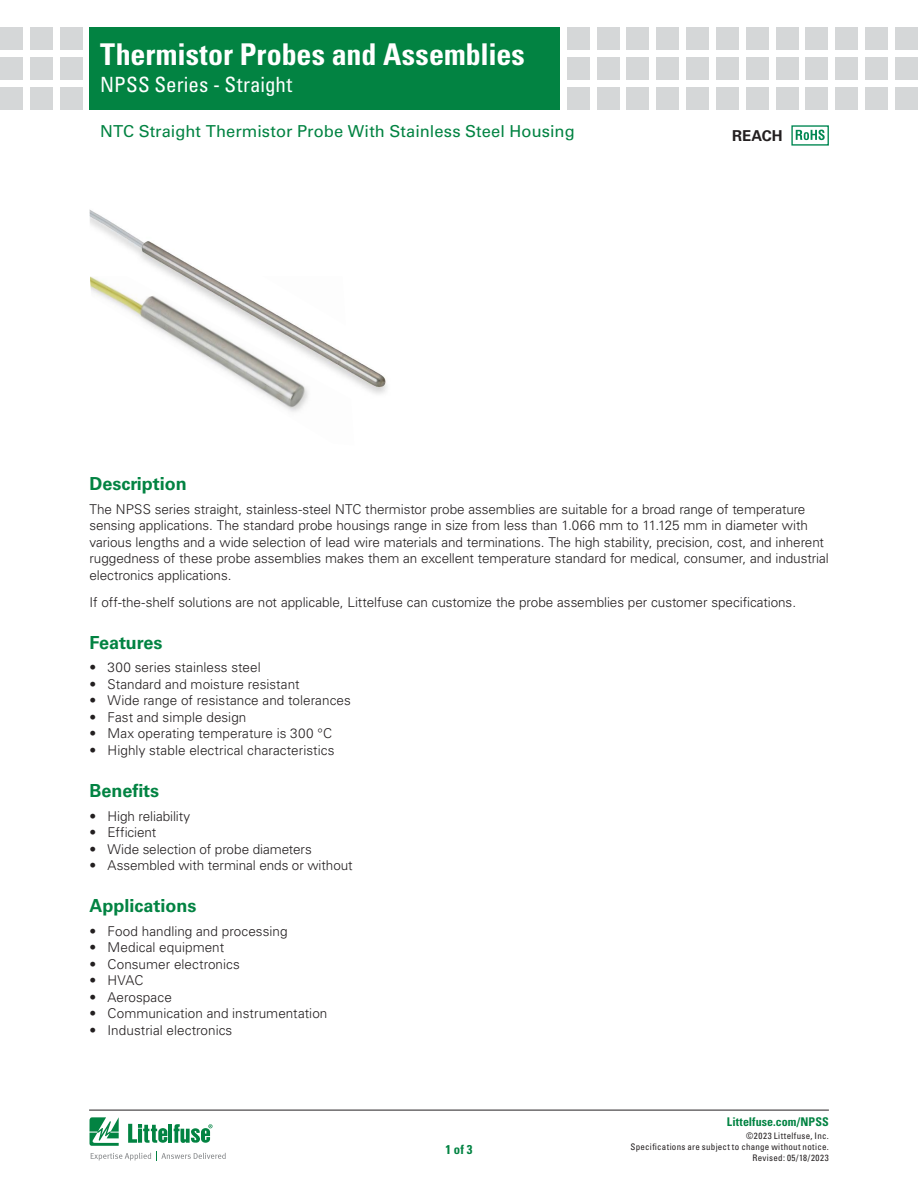
<style>
.page{position:relative;width:918px;height:1188px;background:#fff}
.page>*{position:absolute;margin:0;border:0;box-sizing:border-box;transform-origin:0 0}
.t1{font:700 condensed 30px "Univers LT Std";color:#fff}
.t2{font:condensed 21px "Univers LT Std";letter-spacing:.005em;color:#fff}
.FACTS_HEAD{font:700 18px "Univers LT Std";color:#028342}
.PRODUCT_SUBHEAD{font:16.5px "Univers LT Std";letter-spacing:.005em;color:#028342}
.FACTS_HEAD-2{font:700 15px "Univers LT Std";color:#231f20}
.Body_1{font:300 13.5px/16.5px "Univers LT Std";letter-spacing:-.005em;color:#231f20}
.t3{font:700 condensed 12.75px "Univers LT Std";color:#028342}
.t4{font:700 condensed 12px "Univers LT Std";letter-spacing:.005em;color:#028342}
.t5{font:condensed 9px/10.8px "Univers LT Std";letter-spacing:.03em;color:#231f20;text-align:right}
</style>
<div class="page">
<hr style="left:89px;top:1110px;width:740px;height:1px;background:#231f20">
<svg style="left:90px;top:1117px;width:136px;height:44px"></svg>
<div style="left:90px;top:27px;width:470px;height:82px;background:#028342"></div>
<div style="left:60px;top:27px;width:23px;height:23px;background:#d5d7d8"></div>
<div style="left:60px;top:57px;width:23px;height:23px;background:#d5d7d8"></div>
<div style="left:60px;top:87px;width:23px;height:22px;background:#d5d7d8"></div>
<div style="left:30px;top:27px;width:23px;height:23px;background:#d5d7d8"></div>
<div style="left:30px;top:57px;width:23px;height:23px;background:#d5d7d8"></div>
<div style="left:30px;top:87px;width:23px;height:22px;background:#d5d7d8"></div>
<div style="left:0;top:27px;width:23px;height:23px;background:#d5d7d8"></div>
<div style="left:0;top:57px;width:23px;height:23px;background:#d5d7d8"></div>
<div style="left:0;top:87px;width:23px;height:22px;background:#d5d7d8"></div>
<div style="left:567px;top:27px;width:23px;height:23px;background:#d5d7d8"></div>
<div style="left:567px;top:57px;width:23px;height:23px;background:#d5d7d8"></div>
<div style="left:567px;top:87px;width:23px;height:22px;background:#d5d7d8"></div>
<div style="left:597px;top:27px;width:23px;height:23px;background:#d5d7d8"></div>
<div style="left:597px;top:57px;width:23px;height:23px;background:#d5d7d8"></div>
<div style="left:597px;top:87px;width:23px;height:22px;background:#d5d7d8"></div>
<div style="left:627px;top:27px;width:22px;height:23px;background:#d5d7d8"></div>
<div style="left:627px;top:57px;width:22px;height:23px;background:#d5d7d8"></div>
<div style="left:627px;top:87px;width:22px;height:22px;background:#d5d7d8"></div>
<div style="left:656px;top:27px;width:23px;height:23px;background:#d5d7d8"></div>
<div style="left:656px;top:57px;width:23px;height:23px;background:#d5d7d8"></div>
<div style="left:656px;top:87px;width:23px;height:22px;background:#d5d7d8"></div>
<div style="left:686px;top:27px;width:23px;height:23px;background:#d5d7d8"></div>
<div style="left:686px;top:57px;width:23px;height:23px;background:#d5d7d8"></div>
<div style="left:686px;top:87px;width:23px;height:22px;background:#d5d7d8"></div>
<div style="left:716px;top:27px;width:23px;height:23px;background:#d5d7d8"></div>
<div style="left:716px;top:57px;width:23px;height:23px;background:#d5d7d8"></div>
<div style="left:716px;top:87px;width:23px;height:22px;background:#d5d7d8"></div>
<div style="left:746px;top:27px;width:23px;height:23px;background:#d5d7d8"></div>
<div style="left:746px;top:57px;width:23px;height:23px;background:#d5d7d8"></div>
<div style="left:746px;top:87px;width:23px;height:22px;background:#d5d7d8"></div>
<div style="left:805px;top:27px;width:23px;height:23px;background:#d5d7d8"></div>
<div style="left:805px;top:57px;width:23px;height:23px;background:#d5d7d8"></div>
<div style="left:805px;top:87px;width:23px;height:22px;background:#d5d7d8"></div>
<div style="left:776px;top:27px;width:22px;height:23px;background:#d5d7d8"></div>
<div style="left:776px;top:57px;width:22px;height:23px;background:#d5d7d8"></div>
<div style="left:776px;top:87px;width:22px;height:22px;background:#d5d7d8"></div>
<div style="left:835px;top:27px;width:23px;height:23px;background:#d5d7d8"></div>
<div style="left:835px;top:57px;width:23px;height:23px;background:#d5d7d8"></div>
<div style="left:835px;top:87px;width:23px;height:22px;background:#d5d7d8"></div>
<div style="left:865px;top:27px;width:23px;height:23px;background:#d5d7d8"></div>
<div style="left:865px;top:57px;width:23px;height:23px;background:#d5d7d8"></div>
<div style="left:865px;top:87px;width:23px;height:22px;background:#d5d7d8"></div>
<div style="left:895px;top:27px;width:23px;height:23px;background:#d5d7d8"></div>
<div style="left:895px;top:57px;width:23px;height:23px;background:#d5d7d8"></div>
<div style="left:895px;top:87px;width:23px;height:22px;background:#d5d7d8"></div>
<img style="left:90px;top:210px;width:298px;height:198px">
<svg style="left:796px;top:130px;width:29px;height:10px"></svg>
<div style="left:791px;top:125px;width:38px;height:21px;border:1px solid #008752"></div>
<h1 class="t1" style="left:100px;top:36px;width:426px">Thermistor Probes and Assemblies</h1>
<h2 class="t2" style="left:100px;top:71px;width:193px">NPSS Series - Straight</h2>
<p class="PRODUCT_SUBHEAD" style="left:100px;top:122px;width:476px">NTC Straight Thermistor Probe With Stainless Steel Housing</p>
<p class="FACTS_HEAD-2" style="left:732px;top:127px;width:52px">REACH</p>
<p class="FACTS_HEAD" style="left:90px;top:474px;width:99px">Description</p>
<p class="Body_1" style="left:90px;top:501px;width:741px">The NPSS series straight, stainless-steel NTC thermistor probe assemblies are suitable for a broad range of temperature sensing applications. The standard probe housings range in size from less than 1.066 mm to 11.125 mm in diameter with various lengths and a wide selection of lead wire materials and terminations. The high stability, precision, cost, and inherent ruggedness of these probe assemblies makes them an excellent temperature standard for medical, consumer, and industrial electronics applications.</p>
<p class="Body_1" style="left:90px;top:594px;width:708px">If off-the-shelf solutions are not applicable, Littelfuse can customize the probe assemblies per customer specifications.</p>
<p class="FACTS_HEAD" style="left:90px;top:632px;width:74px">Features</p>
<p class="Body_1" style="left:90px;top:659px;width:173px">• 300 series stainless steel</p>
<p class="Body_1" style="left:90px;top:676px;width:212px">• Standard and moisture resistant</p>
<p class="Body_1" style="left:90px;top:692px;width:263px">• Wide range of resistance and tolerances</p>
<p class="Body_1" style="left:90px;top:709px;width:158px">• Fast and simple design</p>
<p class="Body_1" style="left:90px;top:725px;width:244px">• Max operating temperature is 300 °C</p>
<p class="Body_1" style="left:90px;top:742px;width:246px">• Highly stable electrical characteristics</p>
<p class="FACTS_HEAD" style="left:90px;top:780px;width:71px">Benefits</p>
<p class="Body_1" style="left:90px;top:808px;width:102px">• High reliability</p>
<p class="Body_1" style="left:90px;top:824px;width:68px">• Efficient</p>
<p class="Body_1" style="left:90px;top:841px;width:224px">• Wide selection of probe diameters</p>
<p class="Body_1" style="left:90px;top:857px;width:265px">• Assembled with terminal ends or without</p>
<p class="FACTS_HEAD" style="left:90px;top:895px;width:109px">Applications</p>
<p class="Body_1" style="left:90px;top:923px;width:200px">• Food handling and processing</p>
<p class="Body_1" style="left:90px;top:939px;width:136px">• Medical equipment</p>
<p class="Body_1" style="left:90px;top:956px;width:152px">• Consumer electronics</p>
<p class="Body_1" style="left:90px;top:972px;width:56px">• HVAC</p>
<p class="Body_1" style="left:90px;top:989px;width:84px">• Aerospace</p>
<p class="Body_1" style="left:90px;top:1005px;width:239px">• Communication and instrumentation</p>
<p class="Body_1" style="left:90px;top:1022px;width:144px">• Industrial electronics</p>
<p class="t3" style="left:445px;top:1142px;width:29px">1 of 3</p>
<p class="t4" style="left:727px;top:1115px;width:103px">Littelfuse.com/NPSS</p>
<p class="t5" style="left:631px;top:1131px;width:200px">©2023 Littelfuse, Inc.<br>Specifications are subject to change without notice.<br>Revised: 05/18/2023</p>
</div>
